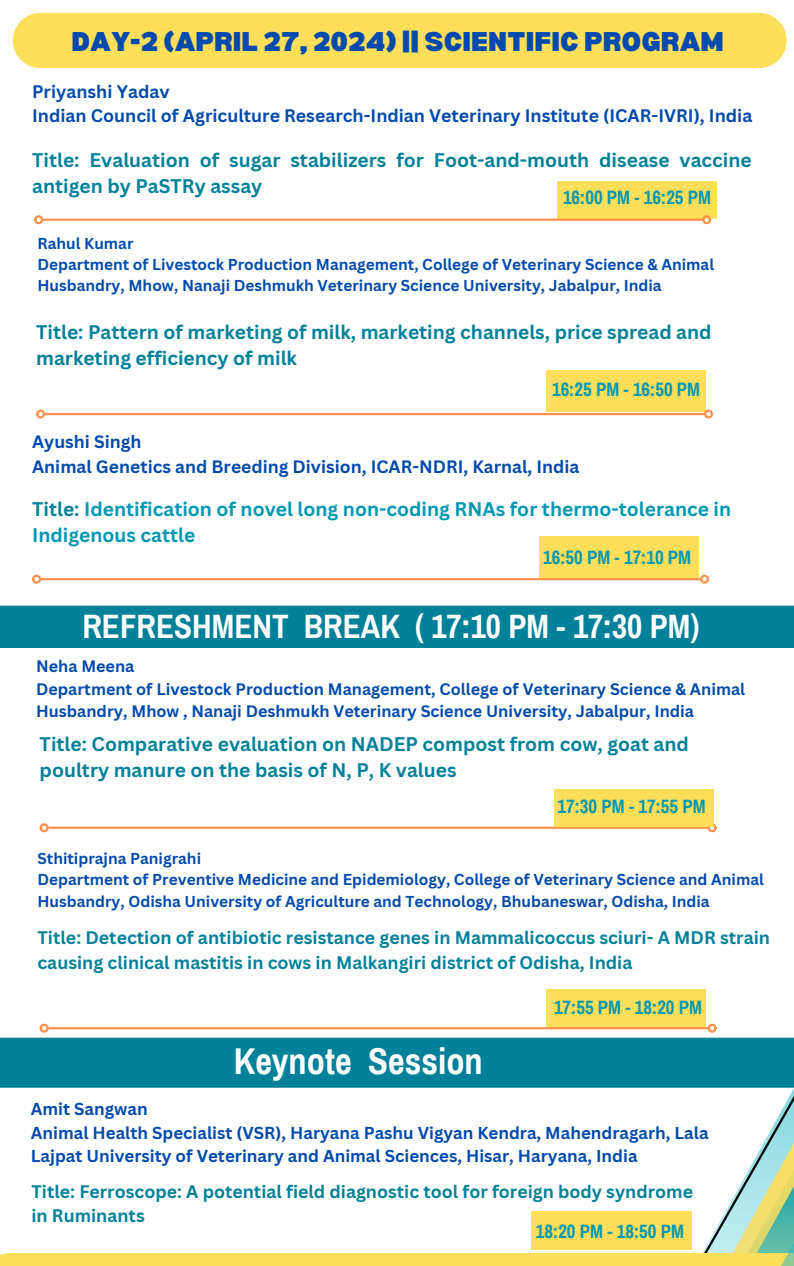
<style>
.page{position:relative;width:794px;height:1266px;background:#fff}
.page>*{position:absolute;margin:0;border:0;box-sizing:border-box;transform-origin:0 0}
.t1{font:700 36.38px "Archivo Narrow";color:#fff}
.t2{font:700 33px "Archivo Narrow";color:#fff}
.t3{font:900 26.55px "Bernoru";color:#004aad}
.t4{font:700 19.2px/26.4px "Canva Sans";color:#008199}
.t5{font:700 19.2px/26.4px "Canva Sans";color:#0097b2}
.t6{font:700 18.9px "Archivo Narrow";color:#0097b2}
.t7{font:700 17.7px/24.4px "Canva Sans";color:#008199}
.t8{font:700 17.62px/24.4px "Canva Sans";color:#004aad}
.t9{font:700 17.62px/24.3px "Canva Sans";color:#008199}
.t10{font:700 17.4px/24.1px "Canva Sans";color:#004aad}
.t11{font:700 16.88px/23.3px "Canva Sans";color:#004aad}
.t12{font:700 16.12px/22.3px "Canva Sans";color:#004aad}
.t13{font:700 15.38px/21.3px "Canva Sans";color:#004aad}
.s1{color:#008199}
</style>
<div class="page">
<svg style="left:731px;top:12px;width:56px;height:56px"></svg>
<div style="left:0;top:1253px;width:793px;height:13px;background:#ffde59"></div>
<div style="left:13px;top:13px;width:773px;height:55px;background:#ffde59;border-radius:28px"></div>
<div style="left:557px;top:181px;width:159px;height:38px;background:#ffde59"></div>
<hr style="left:43px;top:219px;width:659px;height:2px;background:#ff914d">
<div style="left:34px;top:215px;width:9px;height:9px;border:2px solid #ff914d;border-radius:50%"></div>
<div style="left:701px;top:215px;width:9px;height:9px;border:2px solid #ff914d;border-radius:50%"></div>
<svg style="left:590px;top:989px;width:203px;height:127px"></svg>
<svg style="left:691px;top:1116px;width:102px;height:150px"></svg>
<hr style="left:48px;top:1027px;width:659px;height:2px;background:#ff914d">
<div style="left:40px;top:1023px;width:9px;height:9px;border:2px solid #ff914d;border-radius:50%"></div>
<div style="left:707px;top:1023px;width:9px;height:9px;border:2px solid #ff914d;border-radius:50%"></div>
<hr style="left:41px;top:578px;width:659px;height:2px;background:#ff914d">
<div style="left:32px;top:575px;width:9px;height:9px;border:2px solid #ff914d;border-radius:50%"></div>
<div style="left:699px;top:575px;width:9px;height:9px;border:2px solid #ff914d;border-radius:50%"></div>
<hr style="left:48px;top:826px;width:659px;height:3px;background:#ff914d">
<div style="left:40px;top:823px;width:9px;height:9px;border:2px solid #ff914d;border-radius:50%"></div>
<div style="left:707px;top:823px;width:9px;height:9px;border:2px solid #ff914d;border-radius:50%"></div>
<div style="left:0;top:605px;width:793px;height:43px;background:#008199"></div>
<div style="left:546px;top:370px;width:159px;height:41px;background:#ffde59"></div>
<div style="left:553px;top:789px;width:159px;height:37px;background:#ffde59"></div>
<div style="left:546px;top:989px;width:159px;height:38px;background:#ffde59"></div>
<hr style="left:45px;top:413px;width:659px;height:2px;background:#ff914d">
<div style="left:36px;top:409px;width:9px;height:9px;border:2px solid #ff914d;border-radius:50%"></div>
<div style="left:703px;top:409px;width:9px;height:9px;border:2px solid #ff914d;border-radius:50%"></div>
<div style="left:539px;top:536px;width:159px;height:41px;background:#ffde59"></div>
<div style="left:0;top:1037px;width:793px;height:50px;background:#008199"></div>
<div style="left:530px;top:1211px;width:161px;height:39px;background:#ffde59"></div>
<p class="t3" style="left:71px;top:26px;width:653px">DAY-2 (APRIL 27, 2024) || SCIENTIFIC PROGRAM</p>
<h6 class="t8" style="left:32px;top:79px;width:721px">Priyanshi Yadav<br>Indian Council of Agriculture Research-Indian Veterinary Institute (ICAR-IVRI), India</h6>
<h4 class="t4" style="left:32px;top:146px;width:720px">Title: Evaluation of sugar stabilizers for Foot-and-mouth disease vaccine antigen by PaSTRy assay</h4>
<h6 class="t6" style="left:562px;top:187px;width:149px">16:00 PM - 16:25 PM</h6>
<p class="t13" style="left:37px;top:232px;width:97px">Rahul Kumar</p>
<p class="t13" style="left:37px;top:253px;width:677px">Department of Livestock Production Management, College of Veterinary Science &amp; Animal<br>Husbandry, Mhow, Nanaji Deshmukh Veterinary Science University, Jabalpur, India</p>
<h5 class="t4" style="left:36px;top:318px;width:676px">Title: Pattern of marketing of milk, marketing channels, price spread and marketing efficiency of milk</h5>
<h6 class="t6" style="left:551px;top:380px;width:149px">16:25 PM - 16:50 PM</h6>
<h5 class="t10" style="left:32px;top:430px;width:548px">Ayushi Singh<br>Animal Genetics and Breeding Division, ICAR-NDRI, Karnal, India</h5>
<h6 class="t5" style="left:32px;top:495px;width:700px"><span class="s1">Title:</span> Identification of novel long non-coding RNAs for thermo-tolerance in<br>Indigenous cattle</h6>
<h5 class="t6" style="left:543px;top:547px;width:149px">16:50 PM - 17:10 PM</h5>
<h6 class="t2" style="left:82px;top:608px;width:618px">REFRESHMENT BREAK ( 17:10 PM - 17:30 PM)</h6>
<p class="t12" style="left:36px;top:655px;width:100px">Neha Meena</p>
<p class="t12" style="left:36px;top:677px;width:710px">Department of Livestock Production Management, College of Veterinary Science &amp; Animal<br>Husbandry, Mhow , Nanaji Deshmukh Veterinary Science University, Jabalpur, India</p>
<p class="t4" style="left:40px;top:730px;width:650px">Title: Comparative evaluation on NADEP compost from cow, goat and poultry manure on the basis of N, P, K values</p>
<h5 class="t6" style="left:557px;top:797px;width:149px">17:30 PM - 17:55 PM</h5>
<p class="t13" style="left:37px;top:847px;width:165px">Sthitiprajna Panigrahi</p>
<p class="t13" style="left:37px;top:869px;width:727px">Department of Preventive Medicine and Epidemiology, College of Veterinary Science and Animal<br>Husbandry, Odisha University of Agriculture and Technology, Bhubaneswar, Odisha, India</p>
<h6 class="t7" style="left:37px;top:925px;width:733px">Title: Detection of antibiotic resistance genes in Mammalicoccus sciuri- A MDR strain causing clinical mastitis in cows in Malkangiri district of Odisha, India</h6>
<h5 class="t1" style="left:234px;top:1042px;width:250px">Keynote Session</h5>
<h2 class="t6" style="left:553px;top:997px;width:149px">17:55 PM - 18:20 PM</h2>
<p class="t11" style="left:31px;top:1097px;width:118px">Amit Sangwan</p>
<h6 class="t11" style="left:31px;top:1120px;width:679px">Animal Health Specialist (VSR), Haryana Pashu Vigyan Kendra, Mahendragarh, Lala<br>Lajpat University of Veterinary and Animal Sciences, Hisar, Haryana, India</h6>
<p class="t9" style="left:32px;top:1179px;width:662px">Title: Ferroscope: A potential field diagnostic tool for foreign body syndrome in Ruminants</p>
<p class="t6" style="left:535px;top:1221px;width:149px">18:20 PM - 18:50 PM</p>
</div>
